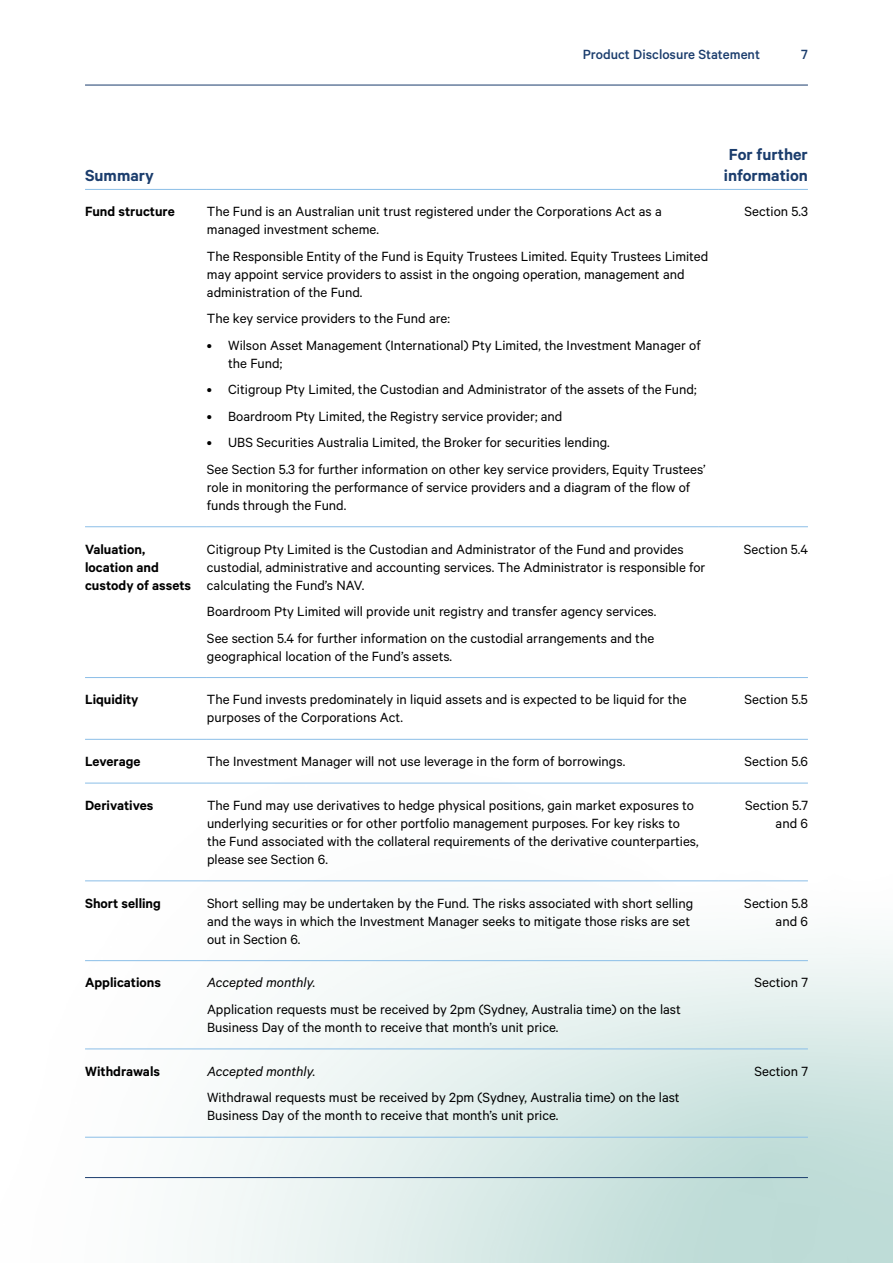
<style>
.page{position:relative;width:893px;height:1263px;background:#fff}
.page>*{position:absolute;margin:0;border:0;box-sizing:border-box;transform-origin:0 0}
.t1{font:600 18px/21px "Calibre";color:#1b3d6d}
.t2{font:15px/18px "Calibre";color:#000}
.t3{font:600 15px/18px "Calibre";color:#000}
.t4{font:italic 15px "Calibre";color:#000}
.t5{font:500 15px "Calibre";color:#1b3d6d}
</style>
<div class="page">
<hr style="left:85px;top:85px;width:723px;height:1px;background:#1b3d6d">
<hr style="left:85px;top:1177px;width:723px;height:1px;background:#1b3d6d">
<hr style="left:85px;top:677px;width:122px;height:1px;background:#8bbee7">
<hr style="left:207px;top:677px;width:512px;height:1px;background:#8bbee7">
<hr style="left:719px;top:677px;width:89px;height:1px;background:#8bbee7">
<hr style="left:85px;top:739px;width:122px;height:1px;background:#8bbee7">
<hr style="left:207px;top:739px;width:512px;height:1px;background:#8bbee7">
<hr style="left:719px;top:739px;width:89px;height:1px;background:#8bbee7">
<hr style="left:85px;top:783px;width:122px;height:1px;background:#8bbee7">
<hr style="left:207px;top:783px;width:512px;height:1px;background:#8bbee7">
<hr style="left:719px;top:783px;width:89px;height:1px;background:#8bbee7">
<hr style="left:85px;top:881px;width:122px;height:1px;background:#8bbee7">
<hr style="left:207px;top:881px;width:512px;height:1px;background:#8bbee7">
<hr style="left:719px;top:881px;width:89px;height:1px;background:#8bbee7">
<hr style="left:85px;top:960px;width:122px;height:1px;background:#8bbee7">
<hr style="left:207px;top:960px;width:512px;height:1px;background:#8bbee7">
<hr style="left:719px;top:960px;width:89px;height:1px;background:#8bbee7">
<hr style="left:85px;top:1049px;width:122px;height:1px;background:#8bbee7">
<hr style="left:207px;top:1049px;width:512px;height:1px;background:#8bbee7">
<hr style="left:719px;top:1049px;width:89px;height:1px;background:#8bbee7">
<hr style="left:85px;top:1137px;width:122px;height:1px;background:#8bbee7">
<hr style="left:207px;top:1137px;width:512px;height:1px;background:#8bbee7">
<hr style="left:719px;top:1137px;width:89px;height:1px;background:#8bbee7">
<hr style="left:85px;top:189px;width:122px;height:1px;background:#8bbee7">
<hr style="left:207px;top:189px;width:512px;height:1px;background:#8bbee7">
<hr style="left:719px;top:189px;width:89px;height:1px;background:#8bbee7">
<hr style="left:85px;top:526px;width:122px;height:1px;background:#8bbee7">
<hr style="left:207px;top:526px;width:512px;height:1px;background:#8bbee7">
<hr style="left:719px;top:526px;width:89px;height:1px;background:#8bbee7">
<p class="t1" style="left:85px;top:164px;width:70px">Summary</p>
<p class="t5" style="left:583px;top:45px;width:179px">Product Disclosure Statement</p>
<p class="t5" style="left:801px;top:45px;width:8px">7</p>
<p class="t1" style="left:724px;top:143px;width:86px">For further information</p>
<p class="t3" style="left:85px;top:202px;width:91px">Fund structure</p>
<p class="t2" style="left:207px;top:202px;width:456px">The Fund is an Australian unit trust registered under the Corporations Act as a managed investment scheme.</p>
<p class="t2" style="left:207px;top:246px;width:503px">The Responsible Entity of the Fund is Equity Trustees Limited. Equity Trustees Limited may appoint service providers to assist in the ongoing operation, management and administration of the Fund.</p>
<p class="t2" style="left:207px;top:309px;width:244px">The key service providers to the Fund are:</p>
<p class="t2" style="left:228px;top:335px;width:474px;text-indent:-21px">• Wilson Asset Management (International) Pty Limited, the Investment Manager of the Fund;</p>
<p class="t2" style="left:207px;top:380px;width:491px">• Citigroup Pty Limited, the Custodian and Administrator of the assets of the Fund;</p>
<p class="t2" style="left:207px;top:406px;width:357px">• Boardroom Pty Limited, the Registry service provider; and</p>
<p class="t2" style="left:207px;top:429px;width:500px;line-height:26.5px">• UBS Securities Australia Limited, the Broker for securities lending.<br>See Section 5.3 for further information on other key service providers, Equity Trustees’</p>
<p class="t2" style="left:207px;top:477px;width:485px">role in monitoring the performance of service providers and a diagram of the flow of funds through the Fund.</p>
<p class="t3" style="left:85px;top:539px;width:108px">Valuation, location and custody of assets</p>
<p class="t2" style="left:207px;top:539px;width:500px">Citigroup Pty Limited is the Custodian and Administrator of the Fund and provides custodial, administrative and accounting services. The Administrator is responsible for calculating the Fund’s NAV.</p>
<p class="t2" style="left:207px;top:597px;width:451px;line-height:26.5px">Boardroom Pty Limited will provide unit registry and transfer agency services.<br>See section 5.4 for further information on the custodial arrangements and the</p>
<p class="t2" style="left:207px;top:646px;width:247px">geographical location of the Fund’s assets.</p>
<p class="t2" style="left:744px;top:202px;width:65px">Section 5.3</p>
<p class="t2" style="left:744px;top:539px;width:66px">Section 5.4</p>
<p class="t3" style="left:85px;top:690px;width:55px">Liquidity</p>
<p class="t2" style="left:207px;top:690px;width:481px">The Fund invests predominately in liquid assets and is expected to be liquid for the purposes of the Corporations Act.</p>
<p class="t2" style="left:744px;top:690px;width:65px">Section 5.5</p>
<p class="t3" style="left:85px;top:752px;width:57px">Leverage</p>
<p class="t2" style="left:207px;top:752px;width:420px">The Investment Manager will not use leverage in the form of borrowings.</p>
<p class="t2" style="left:744px;top:752px;width:65px">Section 5.6</p>
<p class="t3" style="left:85px;top:796px;width:70px">Derivatives</p>
<p class="t2" style="left:207px;top:796px;width:493px">The Fund may use derivatives to hedge physical positions, gain market exposures to underlying securities or for other portfolio management purposes. For key risks to the Fund associated with the collateral requirements of the derivative counterparties, please see Section 6.</p>
<p class="t2" style="left:745px;top:796px;width:64px;text-align:right">Section 5.7 and 6</p>
<p class="t3" style="left:85px;top:893px;width:77px">Short selling</p>
<p class="t2" style="left:207px;top:893px;width:488px">Short selling may be undertaken by the Fund. The risks associated with short selling and the ways in which the Investment Manager seeks to mitigate those risks are set out in Section 6.</p>
<p class="t2" style="left:744px;top:893px;width:65px;text-align:right">Section 5.8 and 6</p>
<p class="t3" style="left:85px;top:973px;width:77px">Applications</p>
<p class="t4" style="left:207px;top:974px;width:110px">Accepted monthly.</p>
<p class="t2" style="left:207px;top:1000px;width:475px">Application requests must be received by 2pm (Sydney, Australia time) on the last<br>Business Day of the month to receive that month’s unit price.</p>
<p class="t2" style="left:754px;top:973px;width:55px">Section 7</p>
<p class="t3" style="left:85px;top:1061px;width:76px">Withdrawals</p>
<p class="t4" style="left:207px;top:1062px;width:110px">Accepted monthly.</p>
<p class="t2" style="left:207px;top:1088px;width:474px">Withdrawal requests must be received by 2pm (Sydney, Australia time) on the last<br>Business Day of the month to receive that month’s unit price.</p>
<p class="t2" style="left:754px;top:1061px;width:55px">Section 7</p>
</div>
